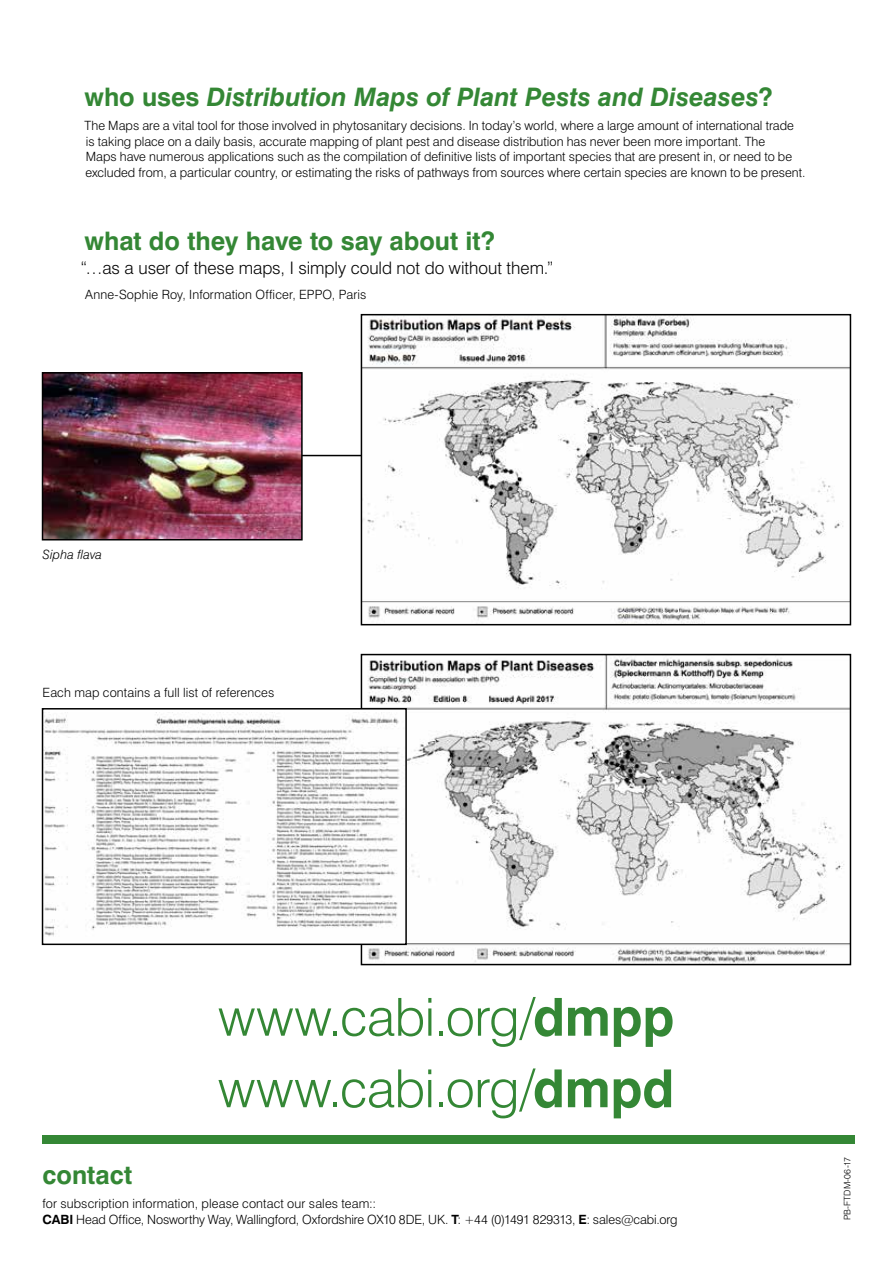
<style>
.page{position:relative;width:893px;height:1263px;background:#fff}
.page>*{position:absolute;margin:0;border:0;box-sizing:border-box;transform-origin:0 0}
.t1{font:300 52.5px/71.6px "Swiss 721 BT";letter-spacing:-.005em;color:#348735}
.t2{font:italic 700 25.5px "Swiss 721 BT";color:#348735}
.t3{font:700 25.5px "Swiss 721 BT";color:#348735}
.t4{font:300 17.25px "Swiss 721 BT";letter-spacing:-.005em;color:#000}
.t5{font:300 12.75px/15.8px "Swiss 721 BT";color:#000}
.t6{font:italic 300 12.75px "Swiss 721 BT";letter-spacing:.01em;color:#000}
.t7{font:300 9px "Swiss 721 BT";letter-spacing:.01em;color:#000}
.s1{font-style:normal}
.s2{font-weight:700}
</style>
<div class="page">
<hr style="left:294px;top:455px;width:77px;height:1px;background:#000">
<div style="left:43px;top:1135px;width:812px;height:9px;background:#348735"></div>
<img style="left:364px;top:317px;width:484px;height:305px">
<div style="left:361px;top:314px;width:490px;height:311px;border:2px solid #000"></div>
<img style="left:364px;top:657px;width:484px;height:305px">
<div style="left:361px;top:654px;width:490px;height:311px;border:2px solid #000"></div>
<img style="left:45px;top:375px;width:255px;height:162px">
<div style="left:42px;top:372px;width:261px;height:168px;border:2px solid #000"></div>
<img style="left:45px;top:712px;width:359px;height:229px">
<div style="left:42px;top:708px;width:365px;height:237px;border:2px solid #000"></div>
<h2 class="t2" style="left:85px;top:81px;width:689px"><span class="s1">who uses</span> Distribution Maps of Plant Pests and Diseases<span class="s1">?</span></h2>
<p class="t5" style="left:85px;top:117px;width:722px">The Maps are a vital tool for those involved in phytosanitary decisions. In today’s world, where a large amount of international trade is taking place on a daily basis, accurate mapping of plant pest and disease distribution has never been more important. The<br>Maps have numerous applications such as the compilation of definitive lists of important species that are present in, or need to be excluded from, a particular country, or estimating the risks of pathways from sources where certain species are known to be present.</p>
<h2 class="t3" style="left:85px;top:226px;width:412px">what do they have to say about it?</h2>
<h3 class="t4" style="left:80px;top:258px;width:475px">“…as a user of these maps, I simply could not do without them.”</h3>
<p class="t5" style="left:85px;top:286px;width:283px">Anne-Sophie Roy, Information Officer, EPPO, Paris</p>
<p class="t6" style="left:43px;top:547px;width:61px">Sipha flava</p>
<p class="t5" style="left:43px;top:684px;width:233px">Each map contains a full list of references</p>
<h1 class="t1" style="left:218px;top:981px;width:458px">www.cabi.org/<span class="s2">dmpp </span>www.cabi.org/<span class="s2">dmpd</span></h1>
<h2 class="t3" style="left:43px;top:1159px;width:91px">contact</h2>
<p class="t5" style="left:43px;top:1195px;width:636px">for subscription information, please contact our sales team::<br><span class="s2">CABI</span> Head Office, Nosworthy Way, Wallingford, Oxfordshire OX10 8DE, UK. <span class="s2">T</span>: +44 (0)1491 829313, <span class="s2">E</span>: sales@cabi.org</p>
<p class="t7" style="left:842px;top:1220px;width:65px;rotate:-90deg">PB-FTDM-06-17</p>
</div>
